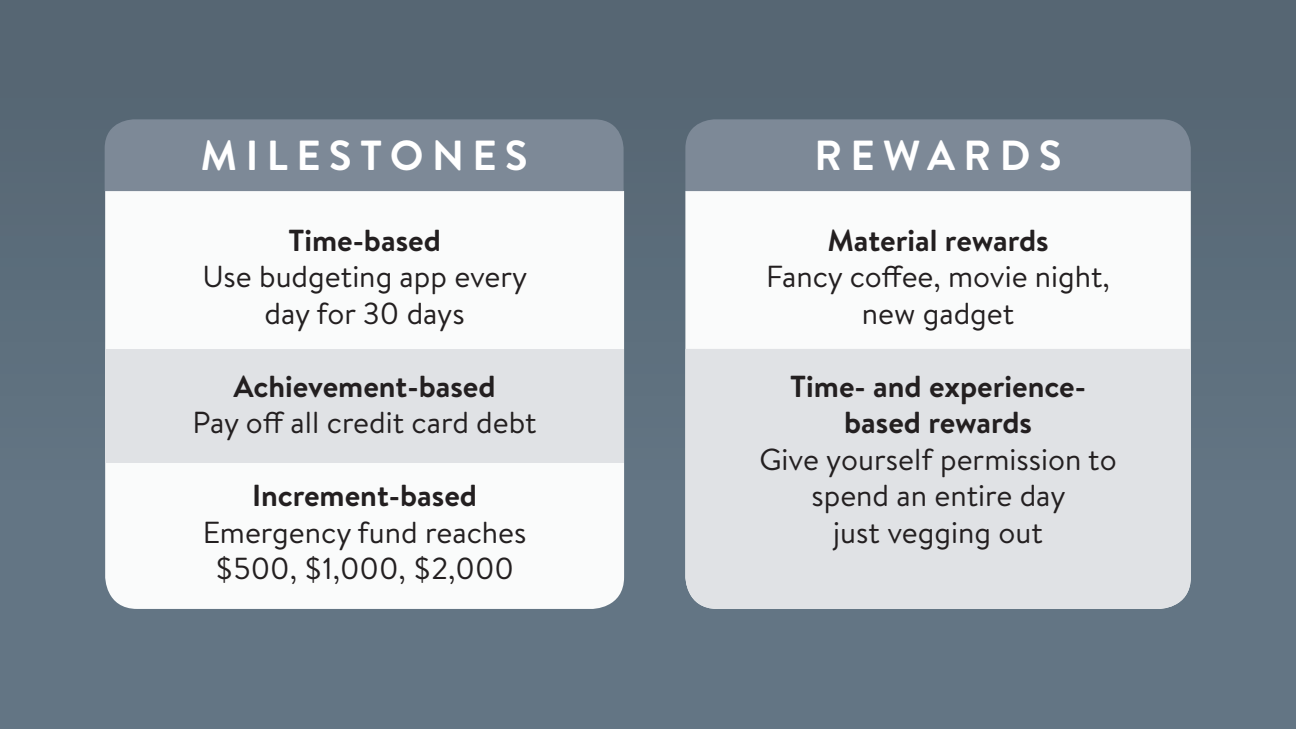
<style>
.page{position:relative;width:1296px;height:729px;background:#5e707f}
.page>*{position:absolute;margin:0;border:0;box-sizing:border-box;transform-origin:0 0}
.t1{font:700 42px "Brandon Text";letter-spacing:.2em;color:#fff}
.t2{font:30.3px/36.5px "Brandon Text";color:#231f20;text-align:center}
.t3{font:700 30.3px/36.5px "Brandon Text";color:#231f20;text-align:center}
</style>
<div class="page">
<div style="left:105px;top:191px;width:519px;height:418px;background:#fafbfb"></div>
<div style="left:685px;top:191px;width:506px;height:158px;background:#fafbfb"></div>
<div style="left:105px;top:349px;width:519px;height:114px;background:#e0e2e5"></div>
<div style="left:685px;top:349px;width:506px;height:260px;background:#e0e2e5"></div>
<div style="left:105px;top:119px;width:519px;height:72px;background:#7d8997"></div>
<div style="left:685px;top:119px;width:506px;height:72px;background:#7d8997"></div>
<h1 class="t1" style="left:201px;top:127px;width:329px">MILESTONES</h1>
<h1 class="t1" style="left:814px;top:127px;width:249px">REWARDS</h1>
<p class="t3" style="left:288px;top:222px;width:154px">Time-based</p>
<p class="t2" style="left:203px;top:258px;width:326px">Use budgeting app every day for 30 days</p>
<p class="t3" style="left:234px;top:367px;width:264px">Achievement-based</p>
<p class="t2" style="left:193px;top:403px;width:346px">Pay off all credit card debt</p>
<p class="t3" style="left:252px;top:477px;width:226px">Increment-based</p>
<p class="t2" style="left:203px;top:513px;width:325px">Emergency fund reaches $500, $1,000, $2,000</p>
<p class="t3" style="left:827px;top:222px;width:223px">Material rewards</p>
<p class="t2" style="left:766px;top:258px;width:345px">Fancy coffee, movie night, new gadget</p>
<p class="t3" style="left:790px;top:367px;width:297px">Time- and experience&shy;based rewards</p>
<p class="t2" style="left:759px;top:440px;width:359px">Give yourself permission to spend an entire day<br>just vegging out</p>
</div>
